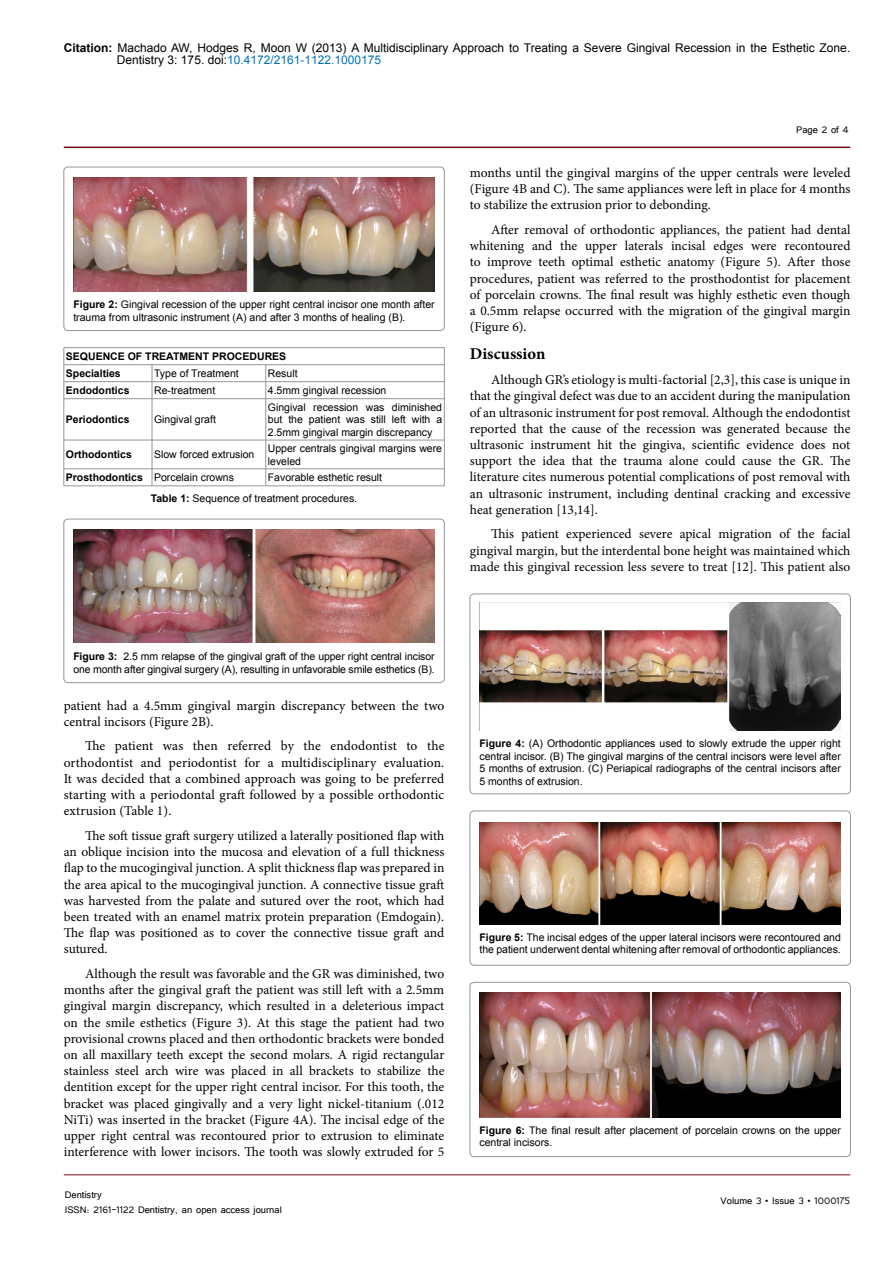
<style>
.page{position:relative;width:893px;height:1263px;background:#fff}
.page>*{position:absolute;margin:0;border:0;box-sizing:border-box;transform-origin:0 0}
.t1{font:700 16.5px "Minion Pro";color:#000}
.t2{font:13.5px/16.2px "Minion Pro";color:#000;text-align:justify}
.t3{font:12px/12.6px "Arial";color:#000}
.t4{font:12px/14.4px "Tunga";color:#000}
.t5{font:10.5px/12.6px "Arial";color:#000}
.t6{font:700 10.5px/17px "Arial";color:#000}
.s1{font-weight:700}
.s2{color:#0072bc}
</style>
<div class="page">
<hr style="left:64px;top:147px;width:786px;height:1px;background:#7a031b">
<hr style="left:64px;top:1174px;width:786px;height:1px;background:#7a031b">
<div style="left:64px;top:167px;width:380px;height:164px;border:1px solid #939598;border-radius:4px"></div>
<img style="left:73px;top:177px;width:362px;height:115px">
<div style="left:64px;top:519px;width:380px;height:164px;border:1px solid #939598;border-radius:4px"></div>
<img style="left:73px;top:529px;width:362px;height:113px">
<div style="left:470px;top:594px;width:380px;height:200px;border:1px solid #939598;border-radius:4px"></div>
<img style="left:479px;top:603px;width:362px;height:128px">
<div style="left:470px;top:811px;width:380px;height:154px;border:1px solid #939598;border-radius:4px"></div>
<img style="left:479px;top:823px;width:362px;height:101px">
<div style="left:470px;top:982px;width:380px;height:174px;border:1px solid #939598;border-radius:4px"></div>
<img style="left:479px;top:993px;width:362px;height:124px">
<hr style="left:64px;top:347px;width:88px;height:1px;background:#939598">
<hr style="left:152px;top:347px;width:114px;height:1px;background:#939598">
<hr style="left:266px;top:347px;width:178px;height:1px;background:#939598">
<hr style="left:64px;top:364px;width:88px;height:1px;background:#939598">
<hr style="left:152px;top:364px;width:114px;height:1px;background:#939598">
<hr style="left:266px;top:364px;width:178px;height:1px;background:#939598">
<hr style="left:64px;top:381px;width:88px;height:1px;background:#939598">
<svg style="left:64px;top:348px;width:1px;height:50px"></svg>
<hr style="left:152px;top:381px;width:114px;height:1px;background:#939598">
<svg style="left:152px;top:365px;width:1px;height:33px"></svg>
<hr style="left:266px;top:381px;width:178px;height:1px;background:#939598">
<svg style="left:265px;top:365px;width:1px;height:33px"></svg>
<svg style="left:444px;top:348px;width:1px;height:51px"></svg>
<hr style="left:64px;top:398px;width:88px;height:1px;background:#939598">
<hr style="left:64px;top:399px;width:1px;height:41px;background:#939598">
<hr style="left:152px;top:398px;width:114px;height:1px;background:#939598">
<hr style="left:152px;top:399px;width:1px;height:41px;background:#939598">
<hr style="left:266px;top:398px;width:178px;height:1px;background:#939598">
<hr style="left:265px;top:399px;width:1px;height:41px;background:#939598">
<hr style="left:444px;top:399px;width:1px;height:41px;background:#939598">
<hr style="left:64px;top:440px;width:88px;height:1px;background:#939598">
<hr style="left:152px;top:440px;width:114px;height:1px;background:#939598">
<hr style="left:266px;top:440px;width:178px;height:1px;background:#939598">
<hr style="left:64px;top:469px;width:88px;height:1px;background:#939598">
<svg style="left:64px;top:440px;width:1px;height:46px"></svg>
<hr style="left:152px;top:469px;width:114px;height:1px;background:#939598">
<svg style="left:152px;top:440px;width:1px;height:46px"></svg>
<hr style="left:266px;top:469px;width:178px;height:1px;background:#939598">
<svg style="left:265px;top:440px;width:1px;height:46px"></svg>
<svg style="left:444px;top:440px;width:1px;height:46px"></svg>
<hr style="left:64px;top:486px;width:88px;height:1px;background:#939598">
<hr style="left:152px;top:486px;width:114px;height:1px;background:#939598">
<hr style="left:266px;top:486px;width:178px;height:1px;background:#939598">
<p class="t3" style="left:117px;top:41px;width:735px;text-indent:-53px"><span class="s1">Citation:</span> Machado AW, Hodges R, Moon W (2013) A Multidisciplinary Approach to Treating a Severe Gingival Recession in the Esthetic Zone.<br>Dentistry 3: 175. doi:<span class="s2">10.4172/2161-1122.1000175</span></p>
<p class="t5" style="left:73px;top:298px;width:363px"><span class="s1">Figure 2:</span> Gingival recession of the upper right central incisor one month after trauma from ultrasonic instrument (A) and after 3 months of healing (B).</p>
<p class="t6" style="left:66px;top:348px;width:222px">SEQUENCE OF TREATMENT PROCEDURES<br>Specialties</p>
<p class="t5" style="left:154px;top:367px;width:86px">Type of Treatment</p>
<p class="t5" style="left:268px;top:367px;width:31px">Result</p>
<p class="t6" style="left:66px;top:382px;width:65px">Endodontics</p>
<p class="t5" style="left:154px;top:384px;width:63px">Re-treatment</p>
<p class="t5" style="left:268px;top:384px;width:120px">4.5mm gingival recession</p>
<p class="t6" style="left:66px;top:411px;width:65px">Periodontics</p>
<p class="t5" style="left:154px;top:413px;width:63px">Gingival graft</p>
<p class="t5" style="left:268px;top:401px;width:176px;text-align:justify">Gingival recession was diminished but the patient was still left with a 2.5mm gingival margin discrepancy</p>
<p class="t6" style="left:66px;top:446px;width:67px">Orthodontics</p>
<p class="t5" style="left:154px;top:448px;width:102px">Slow forced extrusion</p>
<p class="t5" style="left:268px;top:442px;width:176px">Upper centrals gingival margins were leveled</p>
<p class="t5" style="left:66px;top:471px;width:170px"><span class="s1">Prosthodontics</span> Porcelain crowns</p>
<p class="t5" style="left:151px;top:467px;width:233px;line-height:20.9px;text-indent:117px">Favorable esthetic result<br><span class="s1">Table 1:</span> Sequence of treatment procedures.</p>
<p class="t4" style="left:796px;top:122px;width:54px">Page 2 of 4</p>
<p class="t2" style="left:470px;top:164px;width:382px">months until the gingival margins of the upper centrals were leveled (Figure 4B and C). The same appliances were left in place for 4 months to stabilize the extrusion prior to debonding.</p>
<p class="t2" style="left:470px;top:222px;width:382px;text-indent:21px">After removal of orthodontic appliances, the patient had dental whitening and the upper laterals incisal edges were recontoured to improve teeth optimal esthetic anatomy (Figure 5). After those procedures, patient was referred to the prosthodontist for placement of porcelain crowns. The final result was highly esthetic even though a 0.5mm relapse occurred with the migration of the gingival margin (Figure 6).</p>
<p class="t1" style="left:470px;top:342px;width:77px">Discussion</p>
<p class="t2" style="left:470px;top:372px;width:382px;text-indent:21px">Although GR’s etiology is multi-factorial [2,3], this case is unique in that the gingival defect was due to an accident during the manipulation of an ultrasonic instrument for post removal. Although the endodontist reported that the cause of the recession was generated because the ultrasonic instrument hit the gingiva, scientific evidence does not support the idea that the trauma alone could cause the GR. The literature cites numerous potential complications of post removal with an ultrasonic instrument, including dentinal cracking and excessive heat generation [13,14].</p>
<p class="t2" style="left:470px;top:526px;width:382px;text-indent:21px">This patient experienced severe apical migration of the facial gingival margin, but the interdental bone height was maintained which made this gingival recession less severe to treat [12]. This patient also</p>
<p class="t5" style="left:73px;top:650px;width:363px"><span class="s1">Figure 3:</span> 2.5 mm relapse of the gingival graft of the upper right central incisor one month after gingival surgery (A), resulting in unfavorable smile esthetics (B).</p>
<p class="t2" style="left:64px;top:697px;width:382px">patient had a 4.5mm gingival margin discrepancy between the two central incisors (Figure 2B).</p>
<p class="t2" style="left:64px;top:738px;width:382px;text-indent:21px">The patient was then referred by the endodontist to the orthodontist and periodontist for a multidisciplinary evaluation.<br>It was decided that a combined approach was going to be preferred starting with a periodontal graft followed by a possible orthodontic extrusion (Table 1).</p>
<p class="t2" style="left:64px;top:827px;width:382px;text-indent:21px">The soft tissue graft surgery utilized a laterally positioned flap with an oblique incision into the mucosa and elevation of a full thickness flap to the mucogingival junction. A split thickness flap was prepared in the area apical to the mucogingival junction. A connective tissue graft was harvested from the palate and sutured over the root, which had been treated with an enamel matrix protein preparation (Emdogain).<br>The flap was positioned as to cover the connective tissue graft and sutured.</p>
<p class="t2" style="left:64px;top:966px;width:382px;text-indent:21px">Although the result was favorable and the GR was diminished, two months after the gingival graft the patient was still left with a 2.5mm gingival margin discrepancy, which resulted in a deleterious impact on the smile esthetics (Figure 3). At this stage the patient had two provisional crowns placed and then orthodontic brackets were bonded on all maxillary teeth except the second molars. A rigid rectangular stainless steel arch wire was placed in all brackets to stabilize the dentition except for the upper right central incisor. For this tooth, the bracket was placed gingivally and a very light nickel-titanium (.012<br>NiTi) was inserted in the bracket (Figure 4A). The incisal edge of the upper right central was recontoured prior to extrusion to eliminate interference with lower incisors. The tooth was slowly extruded for 5</p>
<p class="t4" style="left:65px;top:1187px;width:219px">Dentistry<br>ISSN: 2161-1122 Dentistry, an open access journal</p>
<p class="t5" style="left:479px;top:737px;width:363px;text-align:justify"><span class="s1">Figure 4:</span> (A) Orthodontic appliances used to slowly extrude the upper right central incisor. (B) The gingival margins of the central incisors were level after 5 months of extrusion. (C) Periapical radiographs of the central incisors after 5 months of extrusion.</p>
<p class="t5" style="left:479px;top:931px;width:363px"><span class="s1">Figure 5:</span> The incisal edges of the upper lateral incisors were recontoured and the patient underwent dental whitening after removal of orthodontic appliances.</p>
<p class="t5" style="left:479px;top:1124px;width:363px"><span class="s1">Figure 6:</span> The final result after placement of porcelain crowns on the upper central incisors.</p>
<p class="t4" style="left:720px;top:1193px;width:131px">Volume 3 • Issue 3 • 1000175</p>
</div>
